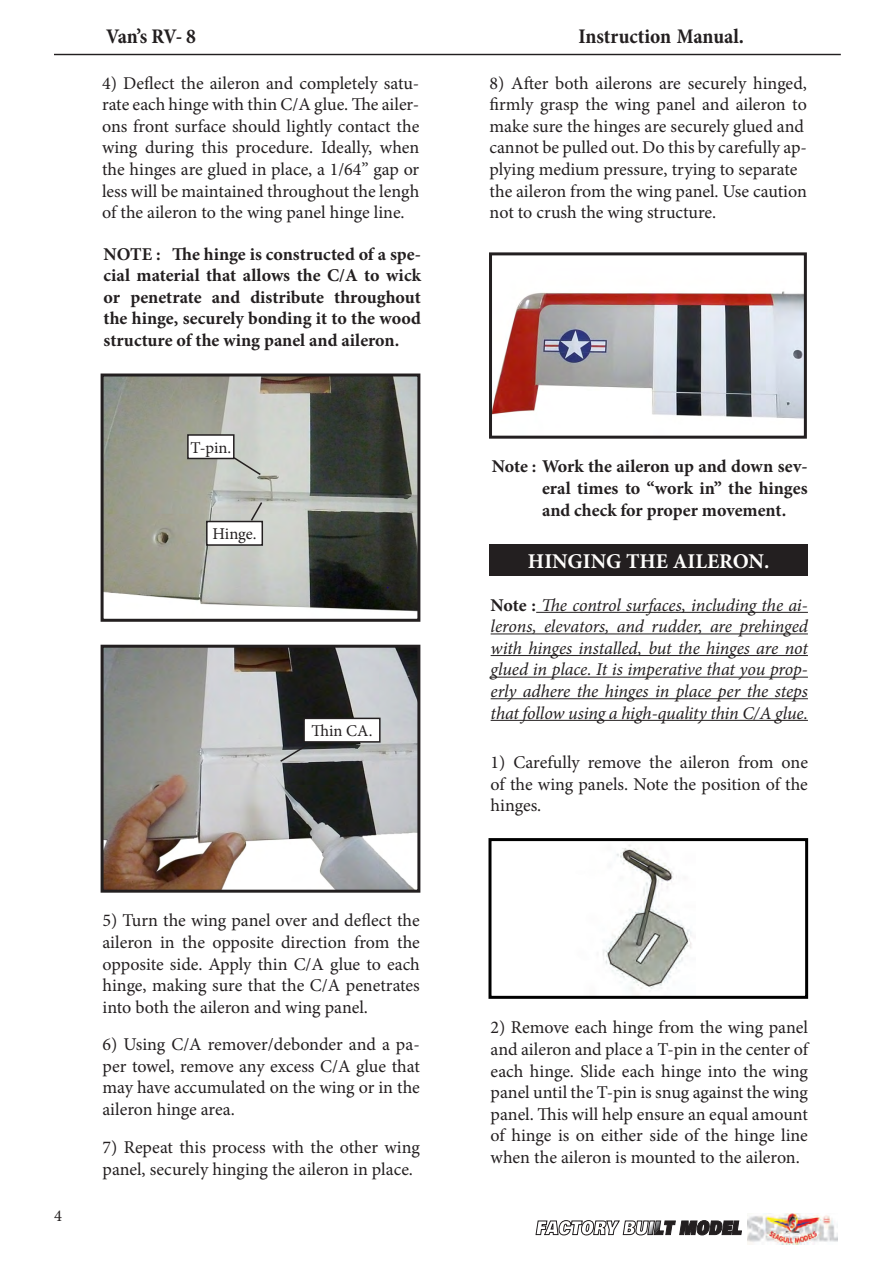
<style>
.page{position:relative;width:893px;height:1263px;background:#fff}
.page>*{position:absolute;margin:0;border:0;box-sizing:border-box;transform-origin:0 0}
.t1{font:700 condensed 21px "Minion Pro";letter-spacing:-.005em;color:#231f20}
.t2{font:700 21px "Minion Pro";color:#fffefc}
.t3{font:18px/21.6px "Minion Pro";letter-spacing:-.005em;color:#231f20;text-align:justify}
.t4{font:700 18px/21.6px "Minion Pro";color:#231f20;text-align:justify}
.t5{font:italic 18px/21.6px "Minion Pro";letter-spacing:-.01em;color:#231f20;text-align:justify}
.t6{font:16.5px "Minion Pro";letter-spacing:-.005em;color:#231f20}
.s1{font-weight:700;font-style:normal}
</style>
<div class="page">
<hr style="left:54px;top:54px;width:787px;height:1px;background:#231f20">
<svg style="left:536px;top:1220px;width:206px;height:15px"></svg>
<img style="left:748px;top:1213px;width:89px;height:31px">
<div style="left:489px;top:544px;width:319px;height:32px;background:#231f20"></div>
<img style="left:105px;top:377px;width:311px;height:235px">
<div style="left:101px;top:373px;width:319px;height:249px;border:3px solid #231f20"></div>
<img style="left:105px;top:649px;width:311px;height:240px">
<div style="left:101px;top:645px;width:319px;height:248px;border:3px solid #231f20"></div>
<div style="left:304px;top:718px;width:76px;height:24px;background:#fff"></div>
<div style="left:303px;top:718px;width:78px;height:25px;border:2px solid #231f20"></div>
<div style="left:207px;top:521px;width:55px;height:24px;background:#fff"></div>
<div style="left:206px;top:521px;width:57px;height:25px;border:2px solid #231f20"></div>
<div style="left:188px;top:435px;width:46px;height:23px;background:#fff"></div>
<div style="left:187px;top:434px;width:48px;height:25px;border:2px solid #231f20"></div>
<img style="left:493px;top:291px;width:310px;height:128px">
<div style="left:489px;top:252px;width:318px;height:187px;border:3px solid #231f20"></div>
<hr style="left:536px;top:612px;width:272px;height:1px;background:#231f20">
<hr style="left:491px;top:633px;width:317px;height:1px;background:#231f20">
<hr style="left:491px;top:655px;width:317px;height:1px;background:#231f20">
<hr style="left:491px;top:677px;width:317px;height:1px;background:#231f20">
<hr style="left:491px;top:698px;width:317px;height:1px;background:#231f20">
<hr style="left:491px;top:720px;width:317px;height:1px;background:#231f20">
<img style="left:603px;top:844px;width:89px;height:146px">
<div style="left:488px;top:838px;width:320px;height:161px;border:3px solid #000"></div>
<svg style="left:249px;top:500px;width:15px;height:22px"></svg>
<svg style="left:232px;top:456px;width:30px;height:20px"></svg>
<svg style="left:279px;top:741px;width:33px;height:22px"></svg>
<p class="t6" style="left:54px;top:1205px;width:9px">4</p>
<p class="t1" style="left:106px;top:22px;width:91px">Van’s RV- 8</p>
<p class="t1" style="left:578px;top:22px;width:167px">Instruction Manual.</p>
<p class="t3" style="left:102px;top:72px;width:319px">4) Deflect the aileron and completely satu&shy;rate each hinge with thin C/A glue. The ailer&shy;ons front surface should lightly contact the wing during this procedure. Ideally, when the hinges are glued in place, a 1/64” gap or less will be maintained throughout the lengh of the aileron to the wing panel hinge line.</p>
<p class="t4" style="left:104px;top:243px;width:319px">NOTE : The hinge is constructed of a spe&shy;cial material that allows the C/A to wick or penetrate and distribute throughout the hinge, securely bonding it to the wood structure of the wing panel and aileron.</p>
<p class="t6" style="left:190px;top:436px;width:42px">T-pin.</p>
<p class="t6" style="left:213px;top:523px;width:45px">Hinge.</p>
<p class="t6" style="left:311px;top:720px;width:63px">Thin CA.</p>
<p class="t3" style="left:103px;top:910px;width:319px">5) Turn the wing panel over and deflect the aileron in the opposite direction from the opposite side. Apply thin C/A glue to each hinge, making sure that the C/A penetrates into both the aileron and wing panel.</p>
<p class="t3" style="left:103px;top:1034px;width:319px">6) Using C/A remover/debonder and a pa&shy;per towel, remove any excess C/A glue that may have accumulated on the wing or in the</p>
<p class="t3" style="left:103px;top:1098px;width:134px">aileron hinge area.</p>
<p class="t3" style="left:103px;top:1136px;width:319px">7) Repeat this process with the other wing panel, securely hinging the aileron in place.</p>
<p class="t3" style="left:490px;top:72px;width:319px">8) After both ailerons are securely hinged, firmly grasp the wing panel and aileron to make sure the hinges are securely glued and</p>
<p class="t3" style="left:490px;top:137px;width:319px">cannot be pulled out. Do this by carefully ap&shy;plying medium pressure, trying to separate</p>
<p class="t3" style="left:490px;top:180px;width:319px">the aileron from the wing panel. Use caution</p>
<p class="t3" style="left:490px;top:202px;width:228px">not to crush the wing structure.</p>
<p class="t4" style="left:542px;top:455px;width:267px;text-indent:-50px">Note : Work the aileron up and down sev&shy;eral times to “work in” the hinges and check for proper movement.</p>
<p class="t2" style="left:528px;top:546px;width:243px">HINGING THE AILERON.</p>
<p class="t5" style="left:491px;top:594px;width:319px"><span class="s1">Note :</span> The control surfaces, including the ai&shy;lerons, elevators, and rudder, are prehinged with hinges installed, but the hinges are not glued in place. It is imperative that you prop&shy;erly adhere the hinges in place per the steps that follow using a high-quality thin C/A glue.</p>
<p class="t3" style="left:491px;top:752px;width:319px">1) Carefully remove the aileron from one of the wing panels. Note the position of the hinges.</p>
<p class="t3" style="left:491px;top:1017px;width:319px">2) Remove each hinge from the wing panel and aileron and place a T-pin in the center of</p>
<p class="t3" style="left:491px;top:1060px;width:319px">each hinge. Slide each hinge into the wing panel until the T-pin is snug against the wing</p>
<p class="t3" style="left:491px;top:1103px;width:319px">panel. This will help ensure an equal amount</p>
<p class="t3" style="left:491px;top:1125px;width:319px">of hinge is on either side of the hinge line when the aileron is mounted to the aileron.</p>
</div>
